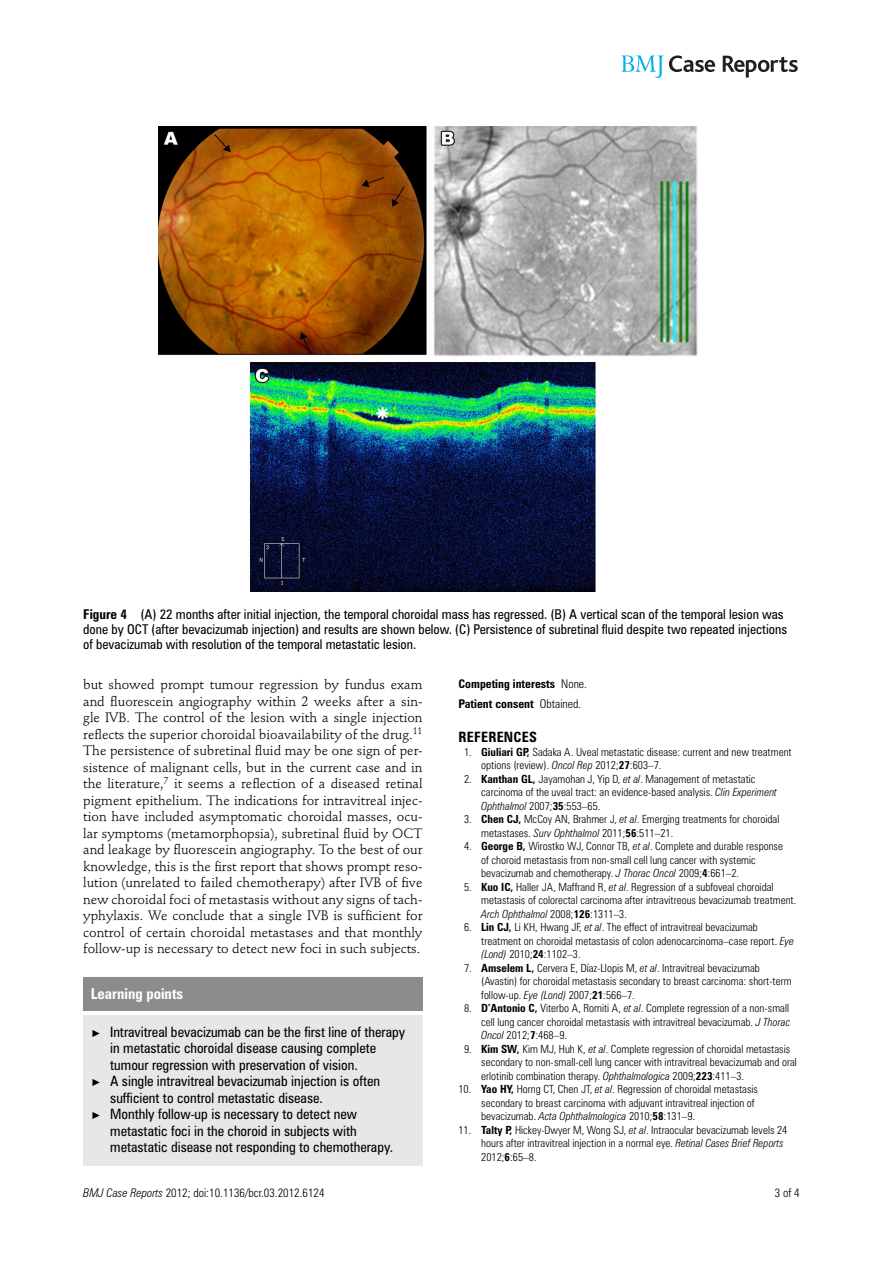
<style>
.page{position:relative;width:893px;height:1263px;background:#fff}
.page>*{position:absolute;margin:0;border:0;box-sizing:border-box;transform-origin:0 0}
.t1{font:700 condensed 15px "Zurich BT";color:#fff}
.t2{font:condensed 14.25px "Zurich BT";color:#000}
.t3{font:700 condensed 14.25px "Zurich BT";letter-spacing:.015em;color:#000}
.t4{font:13.5px/16.5px "Stempel Schneidler Std";color:#000;text-align:justify}
.t5{font:condensed 13.5px/15px "Zurich BT";color:#000}
.t6{font:300 condensed 12px "Zurich BT";color:#000}
.t7{font:700 condensed 12px/19.5px "Zurich BT";color:#000}
.t8{font:300 condensed 11.25px/13.5px "Zurich BT";color:#000}
.s1{font-weight:700}
.s2{font-weight:300}
.s3{font-style:italic}
</style>
<div class="page">
<svg style="left:621px;top:56px;width:94px;height:22px"></svg>
<svg style="left:723px;top:56px;width:75px;height:22px"></svg>
<div style="left:83px;top:978px;width:339px;height:33px;background:#8a8c8e"></div>
<div style="left:83px;top:1015px;width:339px;height:150px;background:#e6e7e8"></div>
<img style="left:158px;top:126px;width:540px;height:465px">
<p class="t5" style="left:83px;top:608px;width:705px"><span class="s1">Figure 4</span> (A) 22 months after initial injection, the temporal choroidal mass has regressed. (B) A vertical scan of the temporal lesion was done by OCT (after bevacizumab injection) and results are shown below. (C) Persistence of subretinal fluid despite two repeated injections of bevacizumab with resolution of the temporal metastatic lesion.</p>
<p class="t4" style="left:83px;top:677px;width:341px">but showed prompt tumour regression by fundus exam and fluorescein angiography within 2 weeks after a sin&shy;gle IVB. The control of the lesion with a single injection reflects the superior choroidal bioavailability of the drug. <sup>11<br></sup>The persistence of subretinal fluid may be one sign of per&shy;sistence of malignant cells, but in the current case and in the literature, <sup>7</sup> it seems a reflection of a diseased retinal pigment epithelium. The indications for intravitreal injec&shy;tion have included asymptomatic choroidal masses, ocu&shy;lar symptoms (metamorphopsia), subretinal fluid by OCT and leakage by fluorescein angiography. To the best of our knowledge, this is the first report that shows prompt reso&shy;lution (unrelated to failed chemotherapy) after IVB of five new choroidal foci of metastasis without any signs of tach&shy;yphylaxis. We conclude that a single IVB is sufficient for control of certain choroidal metastases and that monthly follow-up is necessary to detect new foci in such subjects.</p>
<h1 class="t1" style="left:91px;top:988px;width:94px">Learning points</h1>
<p class="t2" style="left:92px;top:1026px;width:314px">▶ Intravitreal bevacizumab can be the first line of therapy</p>
<p class="t2" style="left:110px;top:1043px;width:267px">in metastatic choroidal disease causing complete</p>
<p class="t2" style="left:110px;top:1059px;width:249px">tumour regression with preservation of vision.</p>
<p class="t2" style="left:92px;top:1076px;width:289px">▶ A single intravitreal bevacizumab injection is often</p>
<p class="t2" style="left:110px;top:1092px;width:214px">sufficient to control metastatic disease.</p>
<p class="t2" style="left:92px;top:1109px;width:266px">▶ Monthly follow-up is necessary to detect new</p>
<p class="t2" style="left:110px;top:1125px;width:248px">metastatic foci in the choroid in subjects with</p>
<p class="t2" style="left:110px;top:1142px;width:284px">metastatic disease not responding to chemotherapy.</p>
<p class="t7" style="left:458px;top:675px;width:130px">Competing interests <span class="s2">None.<br></span>Patient consent <span class="s2">Obtained.</span></p>
<p class="t3" style="left:459px;top:732px;width:80px">REFERENCES</p>
<p class="t8" style="left:481px;top:746px;width:312px;text-indent:-17px">1. <span class="s1">Giuliari GP,</span> Sadaka A . Uveal metastatic disease: current and new treatment options (review). <span class="s3">Oncol Rep</span> 2012 ; <span class="s1">27</span> : 603 – 7 .</p>
<p class="t8" style="left:481px;top:773px;width:297px;text-indent:-17px">2. <span class="s1">Kanthan GL,</span> Jayamohan J, Yip D, <span class="s3">et al</span> . Management of metastatic carcinoma of the uveal tract: an evidence-based analysis. <span class="s3">Clin Experiment<br>Ophthalmol</span> 2007 ; <span class="s1">35</span> : 553 – 65 .</p>
<p class="t8" style="left:481px;top:813px;width:300px;text-indent:-17px">3. <span class="s1">Chen CJ,</span> McCoy AN, Brahmer J, <span class="s3">et al</span> . Emerging treatments for choroidal metastases. <span class="s3">Surv Ophthalmol</span> 2011 ; <span class="s1">56</span> : 511 – 21 .</p>
<p class="t8" style="left:481px;top:840px;width:303px;text-indent:-17px">4. <span class="s1">George B,</span> Wirostko WJ, Connor TB, <span class="s3">et al</span> . Complete and durable response of choroid metastasis from non-small cell lung cancer with systemic bevacizumab and chemotherapy. <span class="s3">J Thorac Oncol</span> 2009 ; <span class="s1">4</span> : 661 – 2 .</p>
<p class="t8" style="left:481px;top:881px;width:317px;text-indent:-17px">5. <span class="s1">Kuo IC,</span> Haller JA, Maffrand R, <span class="s3">et al</span> . Regression of a subfoveal choroidal metastasis of colorectal carcinoma after intravitreous bevacizumab treatment.<br><span class="s3">Arch Ophthalmol</span> 2008 ; <span class="s1">126</span> : 1311 – 3 .</p>
<p class="t8" style="left:481px;top:921px;width:314px;text-indent:-17px">6. <span class="s1">Lin CJ,</span> Li KH, Hwang JF, <span class="s3">et al</span> . The effect of intravitreal bevacizumab treatment on choroidal metastasis of colon adenocarcinoma–case report. <span class="s3">Eye (Lond)</span> 2010 ; <span class="s1">24</span> : 1102 – 3 .</p>
<p class="t8" style="left:481px;top:962px;width:312px;text-indent:-17px">7. <span class="s1">Amselem L,</span> Cervera E, Díaz-Llopis M, <span class="s3">et al</span> . Intravitreal bevacizumab (Avastin) for choroidal metastasis secondary to breast carcinoma: short-term follow-up. <span class="s3">Eye (Lond)</span> 2007 ; <span class="s1">21</span> : 566 – 7 .</p>
<p class="t8" style="left:481px;top:1002px;width:311px;text-align:justify;text-indent:-17px">8. <span class="s1">D’Antonio C,</span> Viterbo A, Romiti A, <span class="s3">et al</span> . Complete regression of a non-small cell lung cancer choroidal metastasis with intravitreal bevacizumab. <span class="s3">J Thorac Oncol</span> 2012 ; <span class="s1">7</span> : 468 – 9 .</p>
<p class="t8" style="left:481px;top:1043px;width:317px;text-indent:-17px">9. <span class="s1">Kim SW,</span> Kim MJ, Huh K, <span class="s3">et al</span> . Complete regression of choroidal metastasis secondary to non-small-cell lung cancer with intravitreal bevacizumab and oral erlotinib combination therapy. <span class="s3">Ophthalmologica</span> 2009 ; <span class="s1">223</span> : 411 – 3 .</p>
<p class="t8" style="left:481px;top:1083px;width:278px;text-indent:-23px">10. <span class="s1">Yao HY,</span> Horng CT, Chen JT, <span class="s3">et al</span> . Regression of choroidal metastasis secondary to breast carcinoma with adjuvant intravitreal injection of bevacizumab . <span class="s3">Acta Ophthalmologica</span> 2010 ; <span class="s1">58</span> : 131 – 9 .</p>
<p class="t8" style="left:481px;top:1124px;width:308px;text-indent:-23px">11. <span class="s1">Talty P,</span> Hickey-Dwyer M, Wong SJ, <span class="s3">et al</span> . Intraocular bevacizumab levels 24 hours after intravitreal injection in a normal eye . <span class="s3">Retinal Cases Brief Reports<br></span>2012 ; <span class="s1">6</span> : 65 – 8 .</p>
<p class="t6" style="left:83px;top:1188px;width:243px"><span class="s3">BMJ Case Reports</span> 2012; doi:10.1136/bcr.03.2012.6124</p>
<p class="t6" style="left:775px;top:1188px;width:26px">3 of 4</p>
</div>
